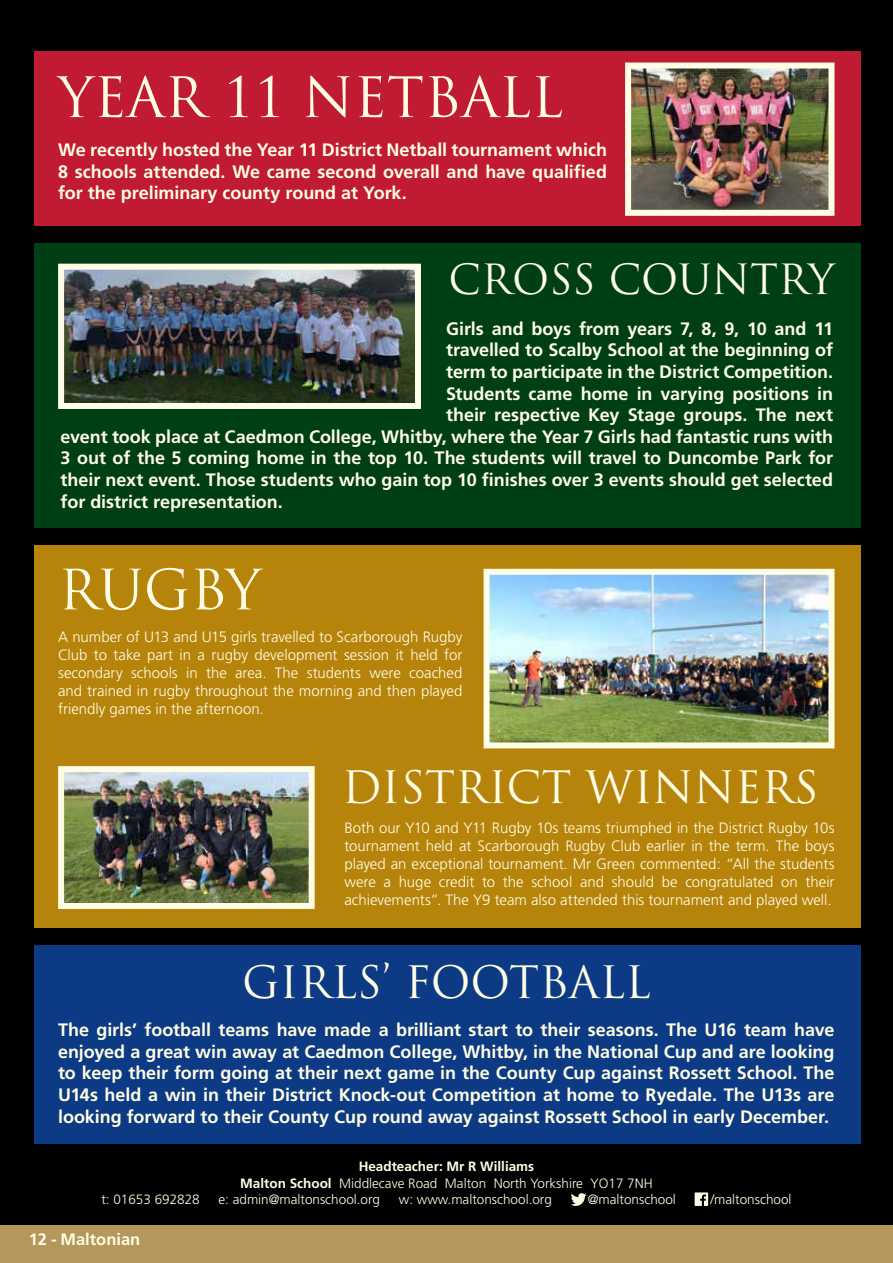
<style>
.page{position:relative;width:893px;height:1263px;background:#fff}
.page>*{position:absolute;margin:0;border:0;box-sizing:border-box;transform-origin:0 0}
.t1{font:54.15px "Trajan Pro";color:#fffde5}
.t2{font:54px "Trajan Pro";color:#fffde5}
.t3{font:43.5px "Trajan Pro";color:#fffde5}
.t4{font:40.5px "Trajan Pro";color:#fffde5}
.t5{font:700 18px/21.6px "Frutiger";color:#fffde5;text-align:justify}
.t6{font:700 16.5px "Frutiger";color:#fffde5}
.t7{font:300 15px/18px "Frutiger";color:#fffde5;text-align:justify}
.t8{font:300 13.5px/16.2px "Frutiger";color:#fffde5;text-align:center}
.s1{font-weight:700}
</style>
<div class="page">
<div style="left:0;top:0;width:893px;height:1251px;background:#000"></div>
<svg style="left:571px;top:1193px;width:15px;height:13px"></svg>
<svg style="left:695px;top:1192px;width:13px;height:14px"></svg>
<div style="left:34px;top:51px;width:826px;height:174px;background:#c11a33"></div>
<div style="left:34px;top:243px;width:826px;height:285px;background:#003e15"></div>
<div style="left:34px;top:545px;width:826px;height:383px;background:#b6840b"></div>
<div style="left:34px;top:945px;width:826px;height:199px;background:#0c3a84"></div>
<div style="left:0;top:1225px;width:893px;height:38px;background:#b4975a"></div>
<img style="left:632px;top:70px;width:195px;height:139px">
<div style="left:625px;top:63px;width:209px;height:153px;border:6px solid #fffde5"></div>
<img style="left:491px;top:576px;width:336px;height:165px">
<div style="left:484px;top:569px;width:350px;height:179px;border:6px solid #fffde5"></div>
<img style="left:65px;top:773px;width:243px;height:129px">
<div style="left:58px;top:766px;width:257px;height:143px;border:6px solid #fffde5"></div>
<img style="left:65px;top:271px;width:349px;height:131px">
<div style="left:58px;top:264px;width:363px;height:145px;border:6px solid #fffde5"></div>
<h1 class="t1" style="left:58px;top:63px;width:506px">YEAR 11 NETBALL</h1>
<p class="t5" style="left:58px;top:139px;width:550px">We recently hosted the Year 11 District Netball tournament which 8 schools attended. We came second overall and have qualified for the preliminary county round at York.</p>
<h3 class="t4" style="left:448px;top:254px;width:388px">CROSS COUNTRY</h3>
<p class="t5" style="left:446px;top:318px;width:388px">Girls and boys from years 7, 8, 9, 10 and 11</p>
<p class="t5" style="left:446px;top:339px;width:388px">travelled to Scalby School at the beginning of</p>
<p class="t5" style="left:446px;top:361px;width:389px">term to participate in the District Competition.</p>
<p class="t5" style="left:446px;top:383px;width:388px">Students came home in varying positions in</p>
<p class="t5" style="left:446px;top:404px;width:388px">their respective Key Stage groups. The next</p>
<p class="t5" style="left:61px;top:426px;width:774px">event took place at Caedmon College, Whitby, where the Year 7 Girls had fantastic runs with</p>
<p class="t5" style="left:61px;top:447px;width:774px">3 out of the 5 coming home in the top 10. The students will travel to Duncombe Park for</p>
<p class="t5" style="left:61px;top:469px;width:774px">their next event. Those students who gain top 10 finishes over 3 events should get selected</p>
<p class="t5" style="left:61px;top:491px;width:224px">for district representation.</p>
<h2 class="t2" style="left:58px;top:555px;width:204px">RUGBY</h2>
<p class="t7" style="left:58px;top:628px;width:406px">A number of U13 and U15 girls travelled to Scarborough Rugby Club to take part in a rugby development session it held for secondary schools in the area. The students were coached and trained in rugby throughout the morning and then played friendly games in the afternoon.</p>
<h3 class="t3" style="left:342px;top:760px;width:478px">DISTRICT WINNERS</h3>
<p class="t7" style="left:344px;top:819px;width:492px">Both our Y10 and Y11 Rugby 10s teams triumphed in the District Rugby 10s tournament held at Scarborough Rugby Club earlier in the term. The boys played an exceptional tournament. Mr Green commented: “All the students were a huge credit to the school and should be congratulated on their achievements”. The Y9 team also attended this tournament and played well.</p>
<h3 class="t3" style="left:242px;top:954px;width:410px">GIRLS’ FOOTBALL</h3>
<p class="t5" style="left:58px;top:1019px;width:778px">The girls’ football teams have made a brilliant start to their seasons. The U16 team have enjoyed a great win away at Caedmon College, Whitby, in the National Cup and are looking to keep their form going at their next game in the County Cup against Rossett School. The U14s held a win in their District Knock-out Competition at home to Ryedale. The U13s are looking forward to their County Cup round away against Rossett School in early December.</p>
<p class="t8" style="left:240px;top:1159px;width:414px"><span class="s1">Headteacher: Mr R Williams<br>Malton School</span> Middlecave Road Malton North Yorkshire YO17 7NH</p>
<p class="t8" style="left:101px;top:1191px;width:100px">t: 01653 692828</p>
<p class="t8" style="left:218px;top:1191px;width:163px">e: admin@maltonschool.org</p>
<p class="t8" style="left:399px;top:1191px;width:155px">w: www.maltonschool.org</p>
<p class="t8" style="left:588px;top:1191px;width:90px">@maltonschool</p>
<p class="t8" style="left:711px;top:1191px;width:83px">/maltonschool</p>
<p class="t6" style="left:29px;top:1230px;width:113px">12 - Maltonian</p>
</div>
